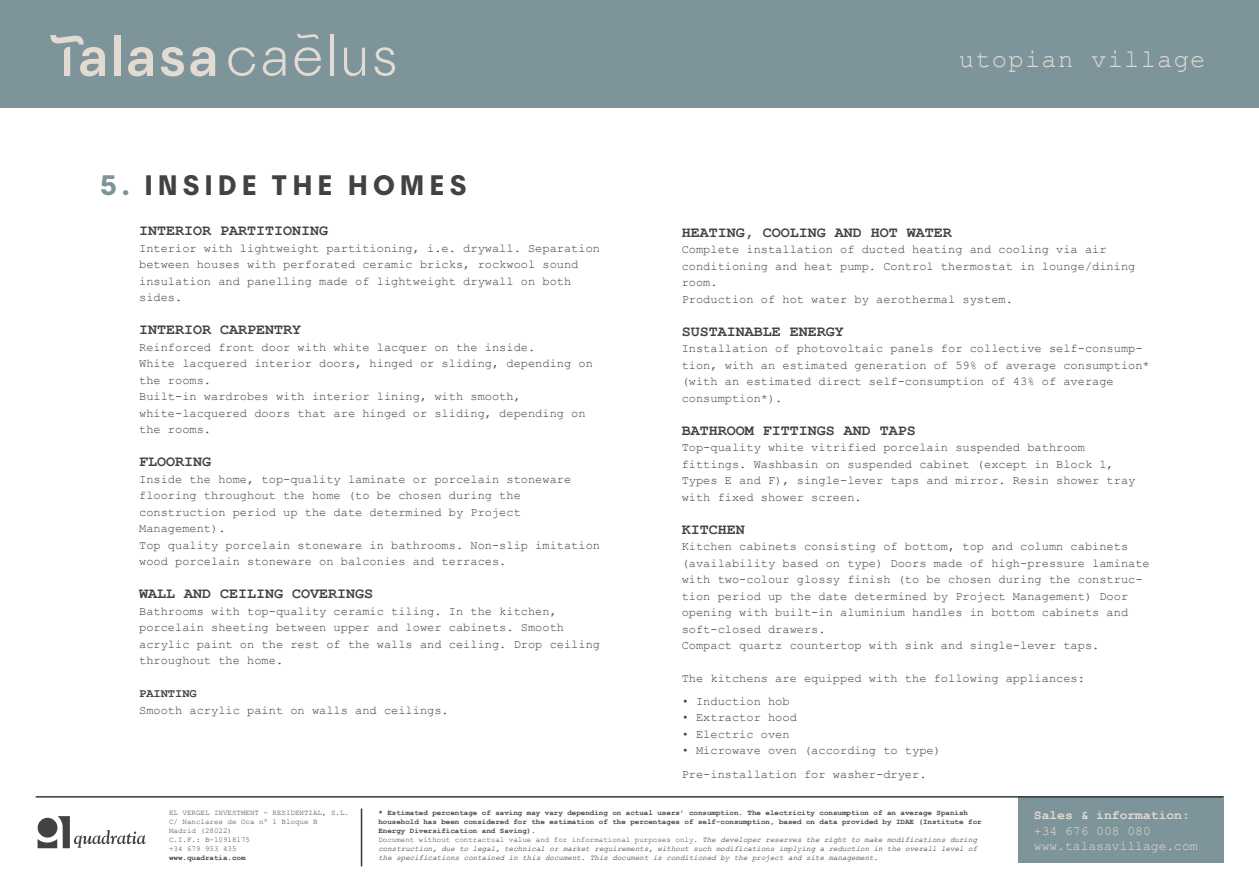
<style>
.page{position:relative;width:1259px;height:893px;background:#fff}
.page>*{position:absolute;margin:0;border:0;box-sizing:border-box;transform-origin:0 0}
.t1{font:700 27px "Prosa";letter-spacing:.2em;color:#414243}
.t2{font:25.35px "Courier New";letter-spacing:.05em;color:#e3dbd1}
.t3{font:700 15px "Courier New";color:#414243}
.t4{font:13.05px/15.6px "Courier New";color:#e3dbd1}
.t5{font:700 13.05px "Courier New";color:#e3dbd1}
.t6{font:12px/16.5px "Courier New";color:#414243}
.t7{font:700 12px "Courier New";color:#414243}
.t8{font:italic 7.5px/9px "Courier New";color:#231f20}
.t9{font:7.5px/9px "Courier New";color:#414243}
.t10{font:700 7.5px "Courier New";color:#414243}
.s1{color:#7c949a}
.s2{font-weight:700;font-style:normal;color:#414243}
.s3{font-style:normal;color:#414243}
</style>
<div class="page">
<hr style="left:361px;top:808px;width:1px;height:58px;background:#333739">
<div style="left:0;top:0;width:1259px;height:108px;background:#7c949a"></div>
<svg style="left:50px;top:35px;width:55px;height:41px"></svg>
<div style="left:114px;top:35px;width:6px;height:41px;background:#e3dbd1"></div>
<svg style="left:128px;top:47px;width:25px;height:29px"></svg>
<svg style="left:161px;top:47px;width:23px;height:29px"></svg>
<svg style="left:190px;top:47px;width:25px;height:29px"></svg>
<svg style="left:228px;top:47px;width:27px;height:29px"></svg>
<svg style="left:263px;top:47px;width:22px;height:29px"></svg>
<svg style="left:294px;top:47px;width:27px;height:29px"></svg>
<hr style="left:330px;top:34px;width:3px;height:42px;background:#e3dbd1">
<svg style="left:344px;top:48px;width:21px;height:28px"></svg>
<svg style="left:374px;top:47px;width:21px;height:29px"></svg>
<svg style="left:297px;top:34px;width:21px;height:5px"></svg>
<div style="left:1018px;top:797px;width:205px;height:66px;background:#7c949a"></div>
<hr style="left:36px;top:796px;width:1187px;height:2px;background:#333739">
<svg style="left:38px;top:816px;width:108px;height:32px"></svg>
<h1 class="t1" style="left:100px;top:168px;width:368px"><span class="s1">5.</span> INSIDE THE HOMES</h1>
<p class="t3" style="left:139px;top:221px;width:191px">INTERIOR PARTITIONING</p>
<p class="t6" style="left:139px;top:239px;width:462px">Interior with lightweight partitioning, i.e. drywall. Separation between houses with perforated ceramic bricks, rockwool sound insulation and panelling made of lightweight drywall on both sides.</p>
<p class="t3" style="left:139px;top:320px;width:164px">INTERIOR CARPENTRY</p>
<p class="t6" style="left:139px;top:338px;width:455px">Reinforced front door with white lacquer on the inside.<br>White lacquered interior doors, hinged or sliding, depending on the rooms.<br>Built-in wardrobes with interior lining, with smooth, white-lacquered doors that are hinged or sliding, depending on the rooms.</p>
<p class="t3" style="left:139px;top:452px;width:73px">FLOORING</p>
<p class="t6" style="left:139px;top:470px;width:462px">Inside the home, top-quality laminate or porcelain stoneware flooring throughout the home (to be chosen during the construction period up the date determined by Project Management).<br>Top quality porcelain stoneware in bathrooms. Non-slip imitation wood porcelain stoneware on balconies and terraces.</p>
<p class="t3" style="left:139px;top:584px;width:236px">WALL AND CEILING COVERINGS</p>
<p class="t6" style="left:139px;top:602px;width:462px">Bathrooms with top-quality ceramic tiling. In the kitchen, porcelain sheeting between upper and lower cabinets. Smooth acrylic paint on the rest of the walls and ceiling. Drop ceiling throughout the home.</p>
<p class="t7" style="left:139px;top:686px;width:59px">PAINTING</p>
<p class="t6" style="left:139px;top:701px;width:311px">Smooth acrylic paint on walls and ceilings.</p>
<h2 class="t2" style="left:959px;top:43px;width:248px">utopian village</h2>
<p class="t3" style="left:681px;top:223px;width:272px">HEATING, COOLING AND HOT WATER</p>
<p class="t6" style="left:681px;top:241px;width:455px">Complete installation of ducted heating and cooling via air conditioning and heat pump. Control thermostat in lounge/dining room.<br>Production of hot water by aerothermal system.</p>
<p class="t3" style="left:681px;top:322px;width:163px">SUSTAINABLE ENERGY</p>
<p class="t6" style="left:681px;top:340px;width:469px">Installation of photovoltaic panels for collective self-consump&shy;tion, with an estimated generation of 59% of average consumption* (with an estimated direct self-consumption of 43% of average consumption*).</p>
<p class="t3" style="left:681px;top:421px;width:235px">BATHROOM FITTINGS AND TAPS</p>
<p class="t6" style="left:681px;top:439px;width:455px">Top-quality white vitrified porcelain suspended bathroom fittings. Washbasin on suspended cabinet (except in Block 1, Types E and F), single-lever taps and mirror. Resin shower tray with fixed shower screen.</p>
<p class="t3" style="left:681px;top:520px;width:64px">KITCHEN</p>
<p class="t6" style="left:681px;top:538px;width:469px">Kitchen cabinets consisting of bottom, top and column cabinets (availability based on type) Doors made of high-pressure laminate with two-colour glossy finish (to be chosen during the construc&shy;tion period up the date determined by Project Management) Door opening with built-in aluminium handles in bottom cabinets and soft-closed drawers.<br>Compact quartz countertop with sink and single-lever taps.</p>
<p class="t6" style="left:681px;top:670px;width:405px">The kitchens are equipped with the following appliances:</p>
<p class="t6" style="left:681px;top:692px;width:109px">• Induction hob</p>
<p class="t6" style="left:681px;top:709px;width:117px">• Extractor hood</p>
<p class="t6" style="left:681px;top:725px;width:109px">• Electric oven</p>
<p class="t6" style="left:681px;top:738px;width:261px;line-height:24px">• Microwave oven (according to type)<br>Pre-installation for washer-dryer.</p>
<p class="t9" style="left:169px;top:808px;width:182px">EL VERGEL INVESTMENT - RESIDENTIAL, S.L.<br>C/ Nanclares de Oca nº 1 Bloque B<br>Madrid (28022)<br>C.I.F.: B-10918175<br>+34 679 953 435</p>
<p class="t10" style="left:169px;top:853px;width:78px">www.quadratia.com</p>
<p class="t8" style="left:378px;top:808px;width:605px"><span class="s2">* Estimated percentage of saving may vary depending on actual users’ consumption. The electricity consumption of an average Spanish household has been considered for the estimation of the percentages of self-consumption, based on data provided by IDAE (Institute for Energy Diversification and Saving).<br></span><span class="s3">Document without contractual value and for informational purposes only.</span> The developer reserves the right to make modifications during construction, due to legal, technical or market requirements, without such modifications implying a reduction in the overall level of the specifications contained in this document. This document is conditioned by the project and site management.</p>
<p class="t5" style="left:1034px;top:807px;width:157px">Sales &amp; information:</p>
<p class="t4" style="left:1034px;top:822px;width:165px">+34 676 008 080 www.talasavillage.com</p>
</div>
